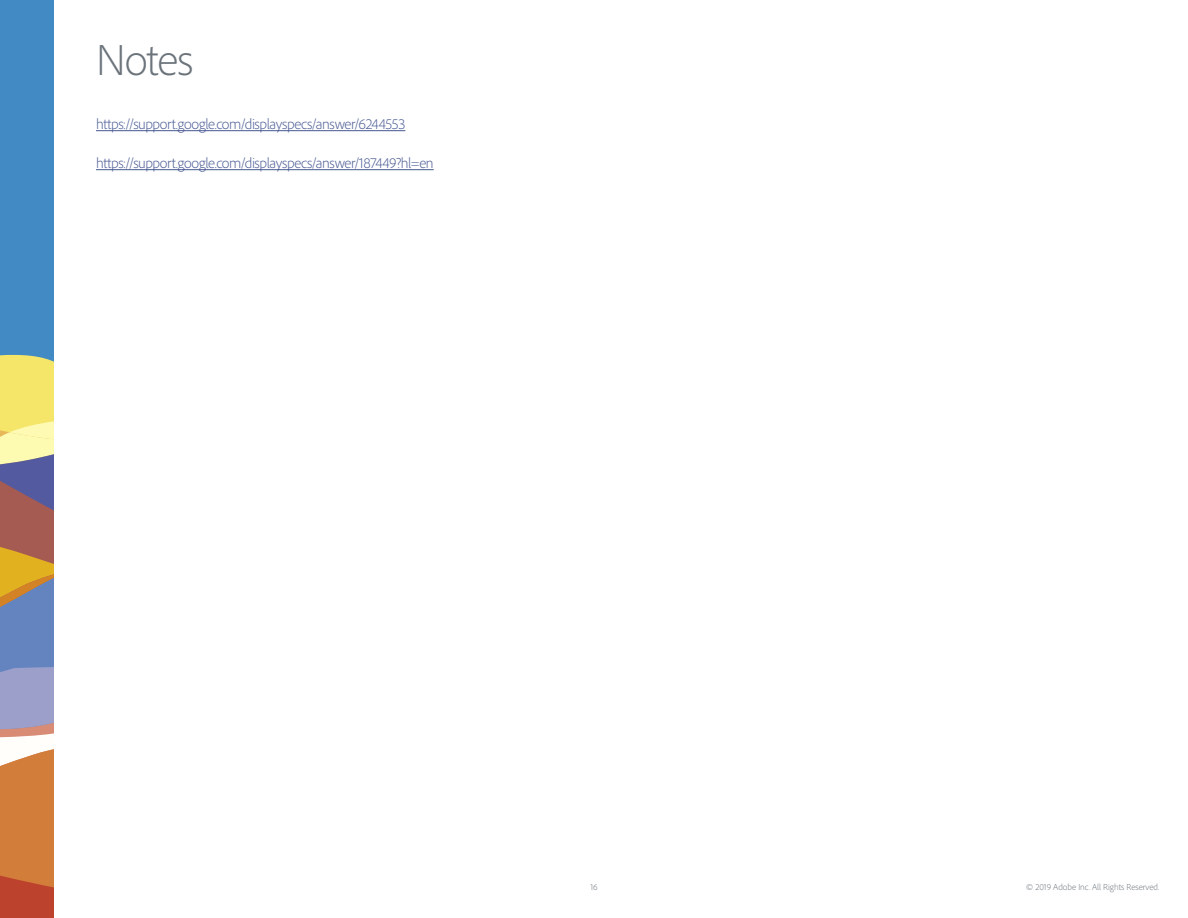
<style>
.page{position:relative;width:1188px;height:918px;background:#fff}
.page>*{position:absolute;margin:0;border:0;box-sizing:border-box;transform-origin:0 0}
.t1{font:300 45px "Adobe Clean";letter-spacing:-.025em;color:#6b737b}
.t2{font:300 15px "Adobe Clean";letter-spacing:-.03em;color:#465792}
.t3{font:300 9px "Adobe Clean";color:#6b737b}
</style>
<div class="page">
<div style="left:0;top:0;width:54px;height:343px;background:#418ac3"></div>
<svg style="left:0;top:343px;width:54px;height:575px;background:#b59377"></svg>
<hr style="left:96px;top:130px;width:309px;height:1px;background:#465792">
<hr style="left:96px;top:169px;width:338px;height:1px;background:#465792">
<h1 class="t1" style="left:96px;top:31px;width:99px">Notes</h1>
<p class="t2" style="left:96px;top:115px;width:311px">https://support.google.com/displayspecs/answer/6244553</p>
<p class="t2" style="left:96px;top:154px;width:339px">https://support.google.com/displayspecs/answer/187449?hl=en</p>
<p class="t3" style="left:590px;top:882px;width:9px">16</p>
<p class="t3" style="left:1026px;top:882px;width:135px">© 2019 Adobe Inc. All Rights Reserved.</p>
</div>
